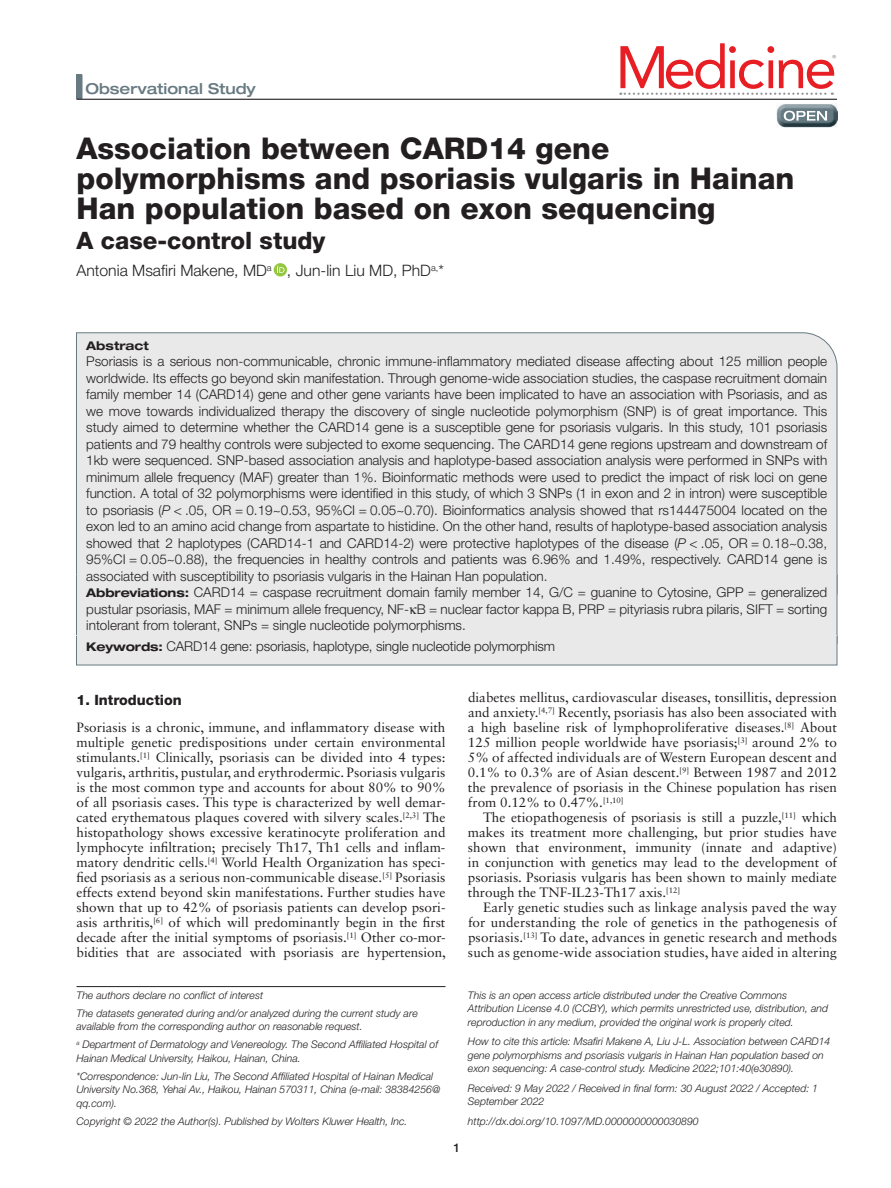
<style>
.page{position:relative;width:891px;height:1188px;background:#fff}
.page>*{position:absolute;margin:0;border:0;box-sizing:border-box;transform-origin:0 0}
.t1{font:59.4px "Avenir";letter-spacing:-.06em;color:#e71e24}
.t2{font:800 30px/30px "Helvetica Neue LT Std";color:#231f20}
.t3{font:800 24px "Helvetica Neue LT Std";color:#231f20}
.t4{font:300 15.75px "Helvetica Neue LT Std";color:#231f20}
.t5{font:500 expanded 15px "Helvetica Neue LT Std";color:#667981}
.t6{font:800 14.25px "Helvetica Neue LT Std";color:#231f20}
.t7{font:13.5px/15px "Sabon LT Std";color:#231f20;text-align:justify}
.t8{font:300 13.5px/16.5px "Helvetica Neue LT Std";color:#231f20}
.t9{font:700 expanded 12px "Helvetica Neue LT Std";color:#231f20}
.t10{font:500 12px "Helvetica Neue LT Std";color:#231f20}
.t11{font:italic 300 10.5px/13.5px "Helvetica Neue LT Std";color:#231f20}
.t12{font:500 10.35px "Akzidenz Grotesk BE";color:#909295}
.s1{font-style:italic}
.s2{font-weight:700;font-stretch:expanded;font-size:12px}
.s3{font-family:"Gandhari Unicode";font-weight:400}
</style>
<div class="page">
<div style="left:76px;top:74px;width:6px;height:25px;background:#677981"></div>
<hr style="left:76px;top:99px;width:761px;height:1px;background:#231f20">
<img style="left:776px;top:104px;width:61px;height:24px">
<svg style="left:784px;top:111px;width:43px;height:10px"></svg>
<svg style="left:620px;top:93px;width:213px;height:2px"></svg>
<div style="left:76px;top:332px;width:762px;height:263px;background:#e9e9e9"></div>
<div style="left:76px;top:574px;width:761px;height:71px;background:#e9e9e9"></div>
<div style="left:76px;top:636px;width:761px;height:29px;background:#e9e9e9"></div>
<div style="left:274px;top:263px;width:13px;height:13px;background:#93c73e;border-radius:50%"></div>
<svg style="left:277px;top:266px;width:8px;height:7px"></svg>
<hr style="left:76px;top:986px;width:370px;height:1px;background:#231f20">
<p class="t5" style="left:86px;top:80px;width:172px">Observational Study</p>
<h1 class="t1" style="left:615px;top:33px;width:223px">Medicine</h1>
<p class="t12" style="left:832px;top:52px;width:6px">®</p>
<h2 class="t2" style="left:76px;top:134px;width:719px">Association between CARD14 gene polymorphisms and psoriasis vulgaris in Hainan<br>Han population based on exon sequencing</h2>
<h3 class="t3" style="left:76px;top:227px;width:250px">A case-control study</h3>
<p class="t4" style="left:76px;top:261px;width:369px">Antonia Msafiri Makene, MD<sup>a</sup> , Jun-lin Liu MD, PhD<sup>a,</sup>*</p>
<p class="t9" style="left:86px;top:338px;width:64px">Abstract</p>
<p class="t8" style="left:86px;top:353px;width:743px">Psoriasis is a serious non-communicable, chronic immune-inflammatory mediated disease affecting about 125 million people worldwide. Its effects go beyond skin manifestation. Through genome-wide association studies, the caspase recruitment domain family member 14 (CARD14) gene and other gene variants have been implicated to have an association with Psoriasis, and as we move towards individualized therapy the discovery of single nucleotide polymorphism (SNP) is of great importance. This study aimed to determine whether the CARD14 gene is a susceptible gene for psoriasis vulgaris. In this study, 101 psoriasis patients and 79 healthy controls were subjected to exome sequencing. The CARD14 gene regions upstream and downstream of 1kb were sequenced. SNP-based association analysis and haplotype-based association analysis were performed in SNPs with minimum allele frequency (MAF) greater than 1%. Bioinformatic methods were used to predict the impact of risk loci on gene function. A total of 32 polymorphisms were identified in this study, of which 3 SNPs (1 in exon and 2 in intron) were susceptible to psoriasis (<span class="s1">P &lt;</span> .05, OR = 0.19~0.53, 95%CI = 0.05~0.70). Bioinformatics analysis showed that rs144475004 located on the exon led to an amino acid change from aspartate to histidine. On the other hand, results of haplotype-based association analysis showed that 2 haplotypes (CARD14-1 and CARD14-2) were protective haplotypes of the disease (<span class="s1">P</span> &lt; .05, OR = 0.18~0.38, 95%CI = 0.05~0.88), the frequencies in healthy controls and patients was 6.96% and 1.49%, respectively. CARD14 gene is associated with susceptibility to psoriasis vulgaris in the Hainan Han population.<br><span class="s2">Abbreviations:</span> CARD14 = caspase recruitment domain family member 14, G/C = guanine to Cytosine, GPP = generalized pustular psoriasis, MAF = minimum allele frequency, NF-<span class="s3">κ</span>B = nuclear factor kappa B, PRP = pityriasis rubra pilaris, SIFT = sorting intolerant from tolerant, SNPs = single nucleotide polymorphisms.</p>
<p class="t8" style="left:86px;top:638px;width:470px"><span class="s2">Keywords:</span> CARD14 gene: psoriasis, haplotype, single nucleotide polymorphism</p>
<p class="t6" style="left:76px;top:692px;width:107px">1. Introduction</p>
<p class="t7" style="left:76px;top:720px;width:371px">Psoriasis is a chronic, immune, and inflammatory disease with multiple genetic predispositions under certain environmental stimulants.<sup>[1]</sup> Clinically, psoriasis can be divided into 4 types: vulgaris, arthritis, pustular, and erythrodermic. Psoriasis vulgaris is the most common type and accounts for about 80% to 90% of all psoriasis cases. This type is characterized by well demar&shy;cated erythematous plaques covered with silvery scales.<sup>[2,3]</sup> The histopathology shows excessive keratinocyte proliferation and lymphocyte infiltration; precisely Th17, Th1 cells and inflam&shy;matory dendritic cells.<sup>[4]</sup> World Health Organization has speci&shy;fied psoriasis as a serious non-communicable disease.<sup>[5]</sup> Psoriasis effects extend beyond skin manifestations. Further studies have shown that up to 42% of psoriasis patients can develop psori&shy;asis arthritis,<sup>[6]</sup> of which will predominantly begin in the first decade after the initial symptoms of psoriasis.<sup>[1]</sup> Other co-mor&shy;bidities that are associated with psoriasis are hypertension,</p>
<p class="t7" style="left:468px;top:690px;width:371px">diabetes mellitus, cardiovascular diseases, tonsillitis, depression and anxiety.<sup>[4,7]</sup> Recently, psoriasis has also been associated with a high baseline risk of lymphoproliferative diseases.<sup>[8]</sup> About 125 million people worldwide have psoriasis;<sup>[3]</sup> around 2% to 5% of affected individuals are of Western European descent and 0.1% to 0.3% are of Asian descent.<sup>[9]</sup> Between 1987 and 2012 the prevalence of psoriasis in the Chinese population has risen from 0.12% to 0.47%.<sup>[1,10]</sup></p>
<p class="t7" style="left:468px;top:810px;width:371px;text-indent:15px">The etiopathogenesis of psoriasis is still a puzzle,<sup>[11]</sup> which makes its treatment more challenging, but prior studies have shown that environment, immunity (innate and adaptive) in conjunction with genetics may lead to the development of psoriasis. Psoriasis vulgaris has been shown to mainly mediate through the TNF-IL23-Th17 axis.<sup>[12]</sup></p>
<p class="t7" style="left:468px;top:900px;width:371px;text-indent:15px">Early genetic studies such as linkage analysis paved the way for understanding the role of genetics in the pathogenesis of psoriasis.<sup>[13]</sup> To date, advances in genetic research and methods such as genome-wide association studies, have aided in altering</p>
<p class="t11" style="left:76px;top:986px;width:343px;line-height:18px">The authors declare no conflict of interest<br>The datasets generated during and/or analyzed during the current study are</p>
<p class="t11" style="left:76px;top:1018px;width:363px;line-height:18px">available from the corresponding author on reasonable request.<br><sup>a</sup> Department of Dermatology and Venereology. The Second Affiliated Hospital of</p>
<p class="t11" style="left:76px;top:1049px;width:358px;line-height:18px">Hainan Medical University, Haikou, Hainan, China.<br>*Correspondence: Jun-lin Liu, The Second Affiliated Hospital of Hainan Medical</p>
<p class="t11" style="left:76px;top:1083px;width:366px">University No.368, Yehai Av., Haikou, Hainan 570311, China (e-mail: 38384256@ qq.com).</p>
<p class="t11" style="left:76px;top:1114px;width:333px">Copyright © 2022 the Author(s). Published by Wolters Kluwer Health, Inc.</p>
<p class="t10" style="left:453px;top:1140px;width:8px">1</p>
<p class="t11" style="left:468px;top:988px;width:362px">This is an open access article distributed under the Creative Commons<br>Attribution License 4.0 (CCBY), which permits unrestricted use, distribution, and reproduction in any medium, provided the original work is properly cited.</p>
<p class="t11" style="left:468px;top:1035px;width:364px">How to cite this article: Msafiri Makene A, Liu J-L. Association between CARD14 gene polymorphisms and psoriasis vulgaris in Hainan Han population based on exon sequencing: A case-control study. Medicine 2022;101:40(e30890).</p>
<p class="t11" style="left:468px;top:1081px;width:352px">Received: 9 May 2022 / Received in final form: 30 August 2022 / Accepted: 1<br>September 2022</p>
<p class="t11" style="left:468px;top:1114px;width:232px">http://dx.doi.org/10.1097/MD.0000000000030890</p>
</div>
